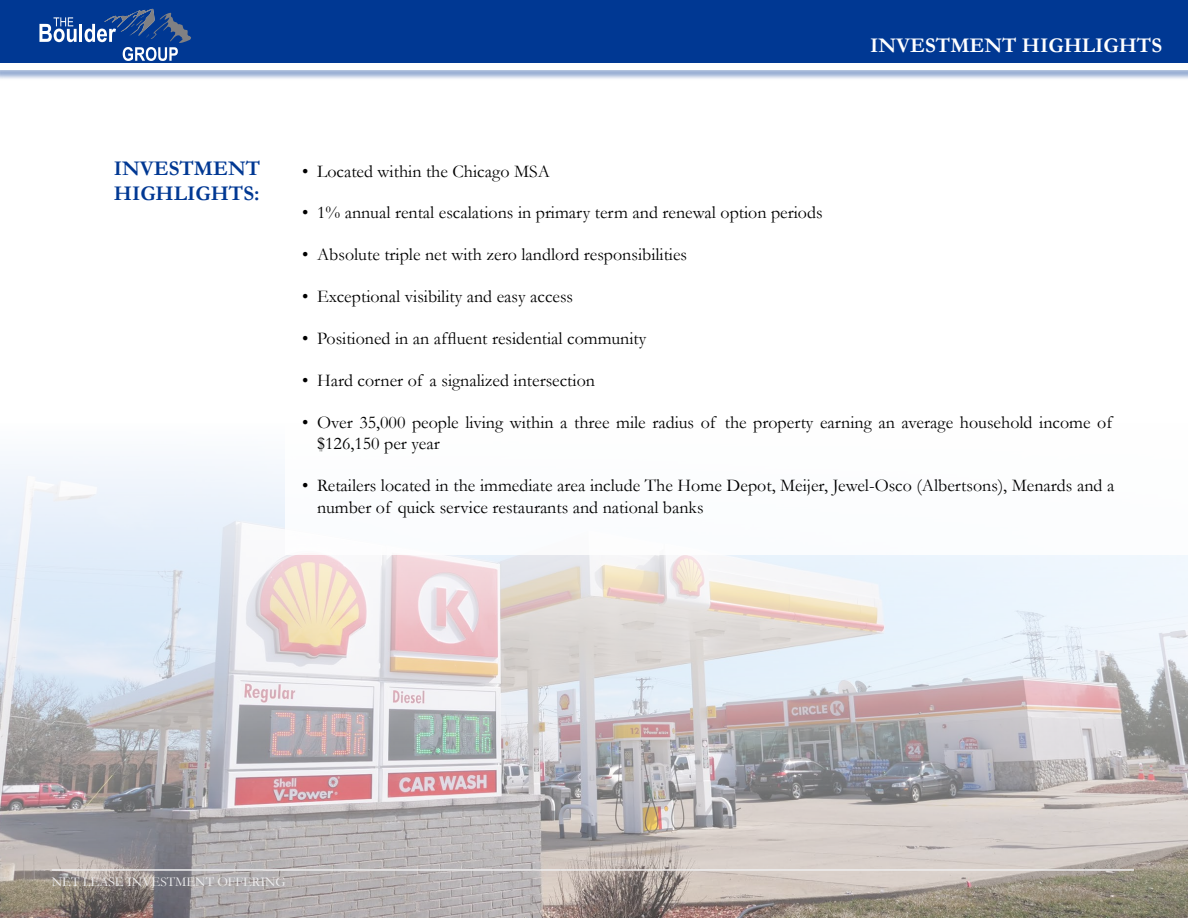
<style>
.page{position:relative;width:1188px;height:918px;background:#fff}
.page>*{position:absolute;margin:0;border:0;box-sizing:border-box;transform-origin:0 0}
.t1{font:700 21px/25.2px "Garamond";color:#003893}
.t2{font:700 21px "Garamond";color:#fff}
.t3{font:18px/21.6px "Garamond";color:#000}
.t4{font:13.5px "Garamond";color:#efeff0}
</style>
<div class="page">
<div style="left:0;top:0;width:1188px;height:63px;background:#003893"></div>
<div style="left:0;top:65px;width:1188px;height:16px;background:#003893;opacity:.43"></div>
<div style="left:0;top:63px;width:1188px;height:7px;background:#fff"></div>
<svg style="left:39px;top:17px;width:38px;height:25px"></svg>
<hr style="left:79px;top:24px;width:3px;height:18px;background:#fff">
<svg style="left:85px;top:9px;width:106px;height:52px"></svg>
<img style="left:0;top:461px;width:1188px;height:457px">
<div style="left:285px;top:149px;width:903px;height:406px;background:#fff"></div>
<hr style="left:52px;top:869px;width:1082px;height:2px;background:#efeff0">
<p class="t2" style="left:870px;top:32px;width:293px">INVESTMENT HIGHLIGHTS</p>
<p class="t1" style="left:114px;top:155px;width:148px">INVESTMENT<br>HIGHLIGHTS:</p>
<p class="t3" style="left:302px;top:160px;width:249px">• Located within the Chicago MSA</p>
<p class="t3" style="left:302px;top:202px;width:522px">• 1% annual rental escalations in primary term and renewal option periods</p>
<p class="t3" style="left:302px;top:244px;width:387px">• Absolute triple net with zero landlord responsibilities</p>
<p class="t3" style="left:302px;top:285px;width:273px">• Exceptional visibility and easy access</p>
<p class="t3" style="left:302px;top:327px;width:346px">• Positioned in an affluent residential community</p>
<p class="t3" style="left:302px;top:369px;width:294px">• Hard corner of a signalized intersection</p>
<p class="t3" style="left:317px;top:411px;width:797px;text-indent:-15px">• Over 35,000 people living within a three mile radius of the property earning an average household income of $126,150 per year</p>
<p class="t3" style="left:317px;top:474px;width:799px;text-indent:-15px">• Retailers located in the immediate area include The Home Depot, Meijer, Jewel-Osco (Albertsons), Menards and a number of quick service restaurants and national banks</p>
<p class="t4" style="left:52px;top:873px;width:236px">NET LEASE INVESTMENT OFFERING</p>
</div>
